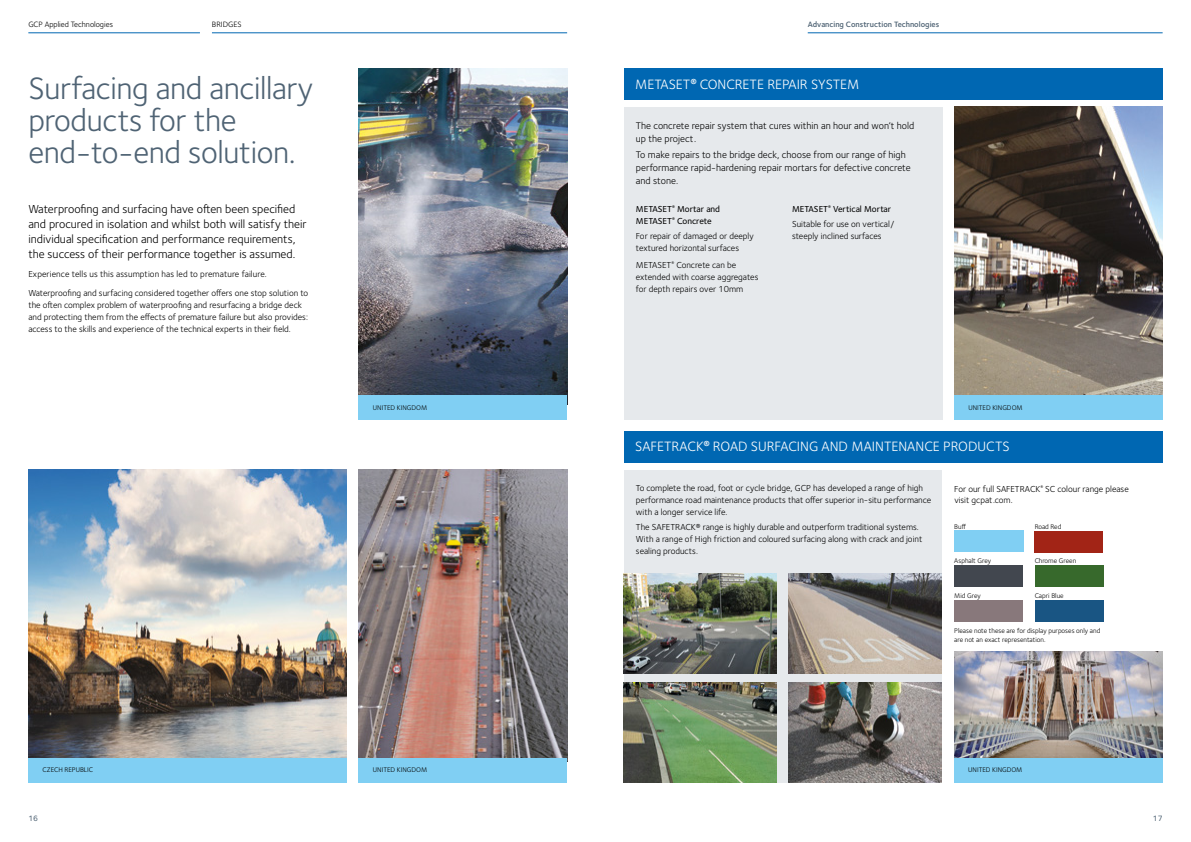
<style>
.page{position:relative;width:1191px;height:842px;background:#fff}
.page>*{position:absolute;margin:0;border:0;box-sizing:border-box;transform-origin:0 0}
.t1{font:32px/32px "Foundry Sterling";letter-spacing:-.01em;color:#4f6374}
.t2{font:14px "Foundry Sterling";color:#fff}
.t3{font:12px/15px "Foundry Sterling";color:#000}
.t4{font:10px/13px "Foundry Sterling";color:#000}
.t5{font:9px/12px "Foundry Sterling";color:#000}
.t6{font:500 9px/12px "Foundry Sterling";color:#000}
.t7{font:600 8px "Foundry Sterling";color:#4f6374}
.t8{font:8px "Foundry Sterling";color:#000}
.t9{font:500 8px "Foundry Sterling";color:#4f6374}
.t10{font:7px/9px "Foundry Sterling";color:#000}
.s1{font-weight:800;font-size:12px}
.s2{font-weight:500}
</style>
<div class="page">
<img style="left:954px;top:107px;width:208px;height:288px">
<img style="left:954px;top:652px;width:208px;height:106px">
<img style="left:359px;top:470px;width:208px;height:288px">
<div style="left:954px;top:395px;width:208px;height:24px;background:#80cff3"></div>
<div style="left:954px;top:758px;width:208px;height:24px;background:#80cff3"></div>
<div style="left:359px;top:758px;width:208px;height:24px;background:#80cff3"></div>
<div style="left:624px;top:107px;width:318px;height:312px;background:#e6e9ec"></div>
<div style="left:624px;top:470px;width:317px;height:312px;background:#e6e9ec"></div>
<img style="left:359px;top:69px;width:208px;height:327px">
<div style="left:624px;top:68px;width:538px;height:31px;background:#0067b2"></div>
<div style="left:624px;top:431px;width:538px;height:31px;background:#0067b2"></div>
<div style="left:359px;top:396px;width:208px;height:24px;background:#80cff3"></div>
<div style="left:954px;top:566px;width:68px;height:21px;background:#42474f"></div>
<div style="left:954px;top:600px;width:68px;height:21px;background:#88787b"></div>
<div style="left:1034px;top:531px;width:69px;height:21px;background:#a22416"></div>
<div style="left:1035px;top:566px;width:68px;height:21px;background:#37692c"></div>
<div style="left:1035px;top:600px;width:68px;height:21px;background:#195583"></div>
<div style="left:954px;top:531px;width:69px;height:21px;background:#80cff3"></div>
<img style="left:28px;top:470px;width:319px;height:288px">
<img style="left:624px;top:574px;width:153px;height:99px">
<img style="left:788px;top:683px;width:153px;height:99px">
<img style="left:624px;top:683px;width:153px;height:99px">
<img style="left:788px;top:574px;width:153px;height:99px">
<hr style="left:807px;top:32px;width:355px;height:1px;background:#0067b2">
<hr style="left:212px;top:32px;width:355px;height:1px;background:#0067b2">
<hr style="left:28px;top:32px;width:172px;height:1px;background:#0067b2">
<div style="left:28px;top:758px;width:319px;height:24px;background:#80cff3"></div>
<p class="t8" style="left:28px;top:19px;width:86px">GCP Applied Technologies</p>
<p class="t8" style="left:212px;top:19px;width:31px">BRIDGES</p>
<p class="t7" style="left:807px;top:19px;width:133px">Advancing Construction Technologies</p>
<h1 class="t1" style="left:28px;top:72px;width:286px">Surfacing and ancillary products for the end-to-end solution.</h1>
<h3 class="t3" style="left:28px;top:201px;width:280px">Waterproofing and surfacing have often been specified and procured in isolation and whilst both will satisfy their individual specification and performance requirements, the success of their performance together is assumed.</h3>
<p class="t5" style="left:28px;top:264px;width:281px;line-height:19px">Experience tells us this assumption has led to premature failure.<br>Waterproofing and surfacing considered together offers one stop solution to</p>
<p class="t5" style="left:28px;top:299px;width:281px">the often complex problem of waterproofing and resurfacing a bridge deck and protecting them from the effects of premature failure but also provides: access to the skills and experience of the technical experts in their field.</p>
<p class="t10" style="left:42px;top:765px;width:52px">CZECH REPUBLIC</p>
<h2 class="t2" style="left:635px;top:76px;width:226px">METASET<span class="s1">®</span> CONCRETE REPAIR SYSTEM</h2>
<p class="t4" style="left:636px;top:119px;width:280px">The concrete repair system that cures within an hour and won’t hold up the project.</p>
<p class="t4" style="left:636px;top:148px;width:276px">To make repairs to the bridge deck, choose from our range of high performance rapid-hardening repair mortars for defective concrete and stone.</p>
<p class="t10" style="left:373px;top:403px;width:56px">UNITED KINGDOM</p>
<p class="t6" style="left:636px;top:203px;width:86px">METASET<sup>®</sup> Mortar and<br>METASET<sup>®</sup> Concrete</p>
<p class="t5" style="left:636px;top:230px;width:119px">For repair of damaged or deeply textured horizontal surfaces</p>
<p class="t5" style="left:636px;top:259px;width:124px">METASET<sup>®</sup> Concrete can be extended with coarse aggregates for depth repairs over 10mm</p>
<p class="t5" style="left:792px;top:201px;width:104px;line-height:14.8px"><span class="s2">METASET</span><sup>®</sup> <span class="s2">Vertical Mortar<br></span>Suitable for use on vertical/</p>
<p class="t5" style="left:792px;top:230px;width:91px">steeply inclined surfaces</p>
<p class="t10" style="left:968px;top:403px;width:56px">UNITED KINGDOM</p>
<h2 class="t2" style="left:635px;top:438px;width:376px">SAFETRACK<span class="s1">®</span> ROAD SURFACING AND MAINTENANCE PRODUCTS</h2>
<p class="t5" style="left:636px;top:482px;width:297px">To complete the road, foot or cycle bridge, GCP has developed a range of high performance road maintenance products that offer superior in-situ performance with a longer service life.</p>
<p class="t5" style="left:636px;top:521px;width:288px">The SAFETRACK® range is highly durable and outperform traditional systems.<br>With a range of High friction and coloured surfacing along with crack and joint sealing products.</p>
<p class="t5" style="left:954px;top:483px;width:176px;line-height:11px">For our full SAFETRACK<sup>®</sup> SC colour range please visit gcpat.com.</p>
<p class="t10" style="left:954px;top:522px;width:13px">Buff</p>
<p class="t10" style="left:1034px;top:522px;width:28px">Road Red</p>
<p class="t10" style="left:954px;top:556px;width:38px">Asphalt Grey</p>
<p class="t10" style="left:954px;top:591px;width:28px">Mid Grey</p>
<p class="t10" style="left:1034px;top:556px;width:43px">Chrome Green</p>
<p class="t10" style="left:1034px;top:591px;width:30px">Capri Blue</p>
<p class="t10" style="left:954px;top:626px;width:147px">Please note these are for display purposes only and are not an exact representation.</p>
<p class="t10" style="left:373px;top:765px;width:56px">UNITED KINGDOM</p>
<p class="t10" style="left:968px;top:765px;width:56px">UNITED KINGDOM</p>
<p class="t9" style="left:28px;top:814px;width:11px">16</p>
<p class="t9" style="left:1152px;top:814px;width:11px">17</p>
</div>
